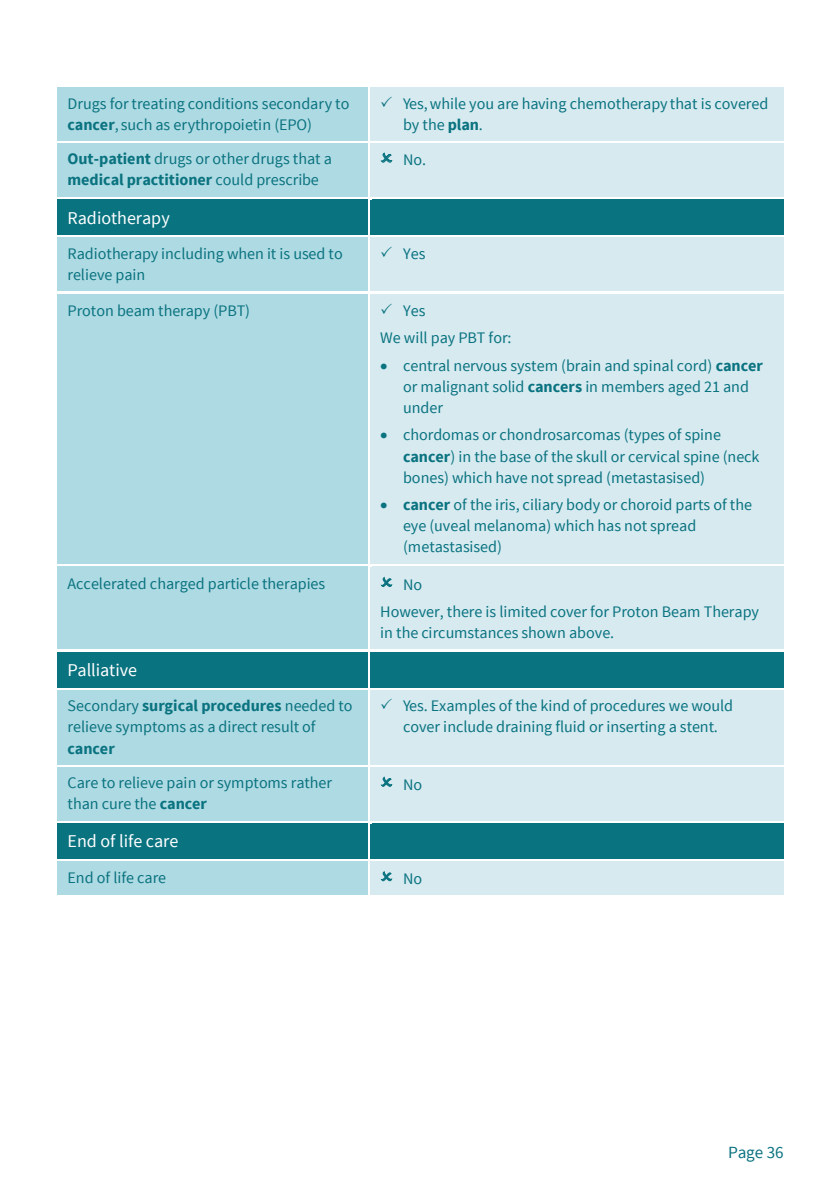
<style>
.page{position:relative;width:840px;height:1191px;background:#fff}
.page>*{position:absolute;margin:0;border:0;box-sizing:border-box;transform-origin:0 0}
.t1{font:18px "Source Sans Pro Regular 38";color:#fff}
.t2{font:17px "Source Sans Pro Regular 38";letter-spacing:-.005em;color:#0a7380}
.t3{font:16px/21.2px "Source Sans Pro Regular 38";letter-spacing:-.005em;color:#0a7380}
.t4{font:700 16px "Source Sans Pro";letter-spacing:-.005em;color:#0a7380}
.s1{font-family:"Source Sans Pro";font-weight:700}
.s2{font-family:"Source Sans Pro Regular 38";font-weight:400}
</style>
<div class="page">
<div style="left:57px;top:87px;width:311px;height:54px;background:#aedae3"></div>
<div style="left:370px;top:87px;width:413px;height:54px;background:#d6eaf0"></div>
<div style="left:57px;top:142px;width:311px;height:55px;background:#aedae3"></div>
<div style="left:370px;top:142px;width:413px;height:55px;background:#d6eaf0"></div>
<div style="left:57px;top:200px;width:311px;height:35px;background:#0a7380"></div>
<div style="left:370px;top:200px;width:413px;height:35px;background:#0a7380"></div>
<hr style="left:57px;top:199px;width:311px;height:1px;background:#0a7380">
<hr style="left:371px;top:199px;width:412px;height:1px;background:#0a7380">
<div style="left:57px;top:237px;width:311px;height:54px;background:#aedae3"></div>
<div style="left:370px;top:237px;width:413px;height:54px;background:#d6eaf0"></div>
<div style="left:57px;top:294px;width:311px;height:269px;background:#aedae3"></div>
<div style="left:370px;top:294px;width:413px;height:269px;background:#d6eaf0"></div>
<div style="left:57px;top:566px;width:311px;height:83px;background:#aedae3"></div>
<div style="left:370px;top:566px;width:413px;height:83px;background:#d6eaf0"></div>
<div style="left:57px;top:652px;width:311px;height:36px;background:#0a7380"></div>
<div style="left:370px;top:652px;width:413px;height:36px;background:#0a7380"></div>
<div style="left:57px;top:689px;width:311px;height:76px;background:#aedae3"></div>
<div style="left:370px;top:689px;width:413px;height:76px;background:#d6eaf0"></div>
<div style="left:57px;top:766px;width:311px;height:54px;background:#aedae3"></div>
<div style="left:370px;top:766px;width:413px;height:54px;background:#d6eaf0"></div>
<div style="left:57px;top:823px;width:311px;height:36px;background:#0a7380"></div>
<div style="left:370px;top:823px;width:413px;height:36px;background:#0a7380"></div>
<div style="left:57px;top:861px;width:311px;height:34px;background:#aedae3"></div>
<div style="left:370px;top:861px;width:413px;height:34px;background:#d6eaf0"></div>
<p class="t3" style="left:67px;top:92px;width:283px">Drugs for treating conditions secondary to <span class="s1">cancer</span>, such as erythropoietin (EPO)</p>
<p class="t3" style="left:403px;top:92px;width:366px;text-indent:-23px">✓ Yes, while you are having chemotherapy that is covered by the <span class="s1">plan</span>.</p>
<p class="t3" style="left:67px;top:148px;width:266px"><span class="s1">Out-patient</span> drugs or other drugs that a</p>
<p class="t4" style="left:67px;top:170px;width:253px">medical practitioner <span class="s2">could prescribe</span></p>
<p class="t3" style="left:403px;top:149px;width:24px">No.</p>
<p class="t1" style="left:67px;top:206px;width:104px">Radiotherapy</p>
<p class="t3" style="left:67px;top:242px;width:276px">Radiotherapy including when it is used to relieve pain</p>
<p class="t3" style="left:380px;top:242px;width:47px">✓ Yes</p>
<p class="t3" style="left:67px;top:300px;width:184px">Proton beam therapy (PBT)</p>
<p class="t3" style="left:380px;top:300px;width:47px">✓ Yes</p>
<p class="t3" style="left:380px;top:327px;width:133px">We will pay PBT for:</p>
<p class="t3" style="left:403px;top:354px;width:361px">central nervous system (brain and spinal cord) <span class="s1">cancer</span></p>
<p class="t3" style="left:403px;top:375px;width:347px">or malignant solid <span class="s1">cancers</span> in members aged 21 and under</p>
<p class="t3" style="left:403px;top:424px;width:358px">chordomas or chondrosarcomas (types of spine <span class="s1">cancer</span>) in the base of the skull or cervical spine (neck bones) which have not spread (metastasised)</p>
<p class="t3" style="left:403px;top:494px;width:350px"><span class="s1">cancer</span> of the iris, ciliary body or choroid parts of the eye (uveal melanoma) which has not spread (metastasised)</p>
<p class="t3" style="left:67px;top:572px;width:259px">Accelerated charged particle therapies</p>
<p class="t3" style="left:380px;top:570px;width:380px;line-height:27.2px;text-indent:23px">No<br>However, there is limited cover for Proton Beam Therapy</p>
<p class="t3" style="left:380px;top:622px;width:235px">in the circumstances shown above.</p>
<p class="t1" style="left:67px;top:658px;width:71px">Palliative</p>
<p class="t4" style="left:67px;top:695px;width:286px"><span class="s2">Secondary</span> surgical procedures <span class="s2">needed to</span></p>
<p class="t3" style="left:67px;top:716px;width:249px">relieve symptoms as a direct result of</p>
<p class="t4" style="left:67px;top:738px;width:49px">cancer</p>
<p class="t3" style="left:380px;top:695px;width:354px;text-align:center">✓ Yes. Examples of the kind of procedures we would cover include draining fluid or inserting a stent.</p>
<p class="t3" style="left:67px;top:772px;width:266px">Care to relieve pain or symptoms rather than cure the <span class="s1">cancer</span></p>
<p class="t3" style="left:403px;top:773px;width:21px">No</p>
<p class="t1" style="left:67px;top:829px;width:112px">End of life care</p>
<p class="t3" style="left:67px;top:866px;width:100px">End of life care</p>
<p class="t3" style="left:403px;top:867px;width:21px">No</p>
<p class="t2" style="left:727px;top:1141px;width:57px">Page 36</p>
</div>
